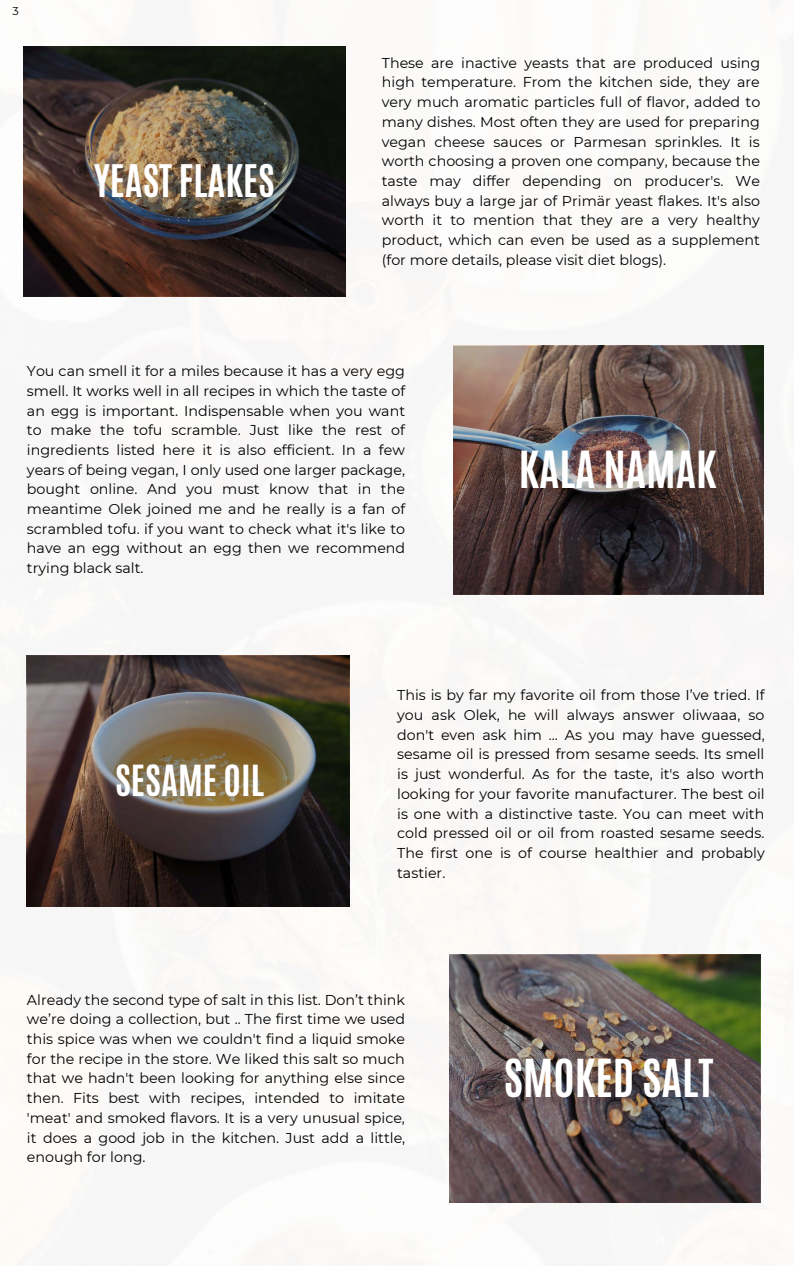
<style>
.page{position:relative;width:794px;height:1266px;background:#fff}
.page>*{position:absolute;margin:0;border:0;box-sizing:border-box;transform-origin:0 0}
.t1{font:700 43.65px "Antonio";color:#fff}
.t2{font:700 42.75px "Antonio";color:#fff}
.t3{font:700 37.5px "Antonio";color:#fff}
.t4{font:700 35.78px "Antonio";color:#fff}
.t5{font:14.25px/19.7px "Montserrat";color:#000;text-align:justify}
.t6{font:11.25px "Montserrat";color:#000}
</style>
<div class="page">
<img style="left:23px;top:46px;width:322px;height:250px">
<img style="left:453px;top:346px;width:310px;height:248px">
<img style="left:27px;top:655px;width:322px;height:251px">
<img style="left:449px;top:954px;width:310px;height:248px">
<p class="t6" style="left:13px;top:4px;width:8px">3</p>
<h3 class="t3" style="left:94px;top:154px;width:182px">YEAST FLAKES</h3>
<p class="t5" style="left:381px;top:53px;width:380px">These are inactive yeasts that are produced using high temperature. From the kitchen side, they are very much aromatic particles full of flavor, added to many dishes. Most often they are used for preparing vegan cheese sauces or Parmesan sprinkles. It is worth choosing a proven one company, because the taste may differ depending on producer's. We always buy a large jar of Primär yeast flakes. It's also worth it to mention that they are a very healthy product, which can even be used as a supplement (for more details, please visit diet blogs).</p>
<p class="t5" style="left:27px;top:361px;width:379px">You can smell it for a miles because it has a very egg smell. It works well in all recipes in which the taste of an egg is important. Indispensable when you want to make the tofu scramble. Just like the rest of ingredients listed here it is also efficient. In a few years of being vegan, I only used one larger package, bought online. And you must know that in the meantime Olek joined me and he really is a fan of scrambled tofu. if you want to check what it's like to have an egg without an egg then we recommend trying black salt.</p>
<h2 class="t2" style="left:518px;top:439px;width:199px">KALA NAMAK</h2>
<h3 class="t4" style="left:115px;top:754px;width:150px">SESAME OIL</h3>
<p class="t5" style="left:397px;top:685px;width:369px">This is by far my favorite oil from those I’ve tried. If you ask Olek, he will always answer oliwaaa, so don't even ask him ... As you may have guessed, sesame oil is pressed from sesame seeds. Its smell is just wonderful. As for the taste, it's also worth looking for your favorite manufacturer. The best oil is one with a distinctive taste. You can meet with cold pressed oil or oil from roasted sesame seeds.<br>The first one is of course healthier and probably tastier.</p>
<p class="t5" style="left:27px;top:989px;width:379px">Already the second type of salt in this list. Don’t think we’re doing a collection, but .. The first time we used this spice was when we couldn't find a liquid smoke for the recipe in the store. We liked this salt so much that we hadn't been looking for anything else since then. Fits best with recipes, intended to imitate 'meat' and smoked flavors. It is a very unusual spice, it does a good job in the kitchen. Just add a little, enough for long.</p>
<h1 class="t1" style="left:503px;top:1047px;width:211px">SMOKED SALT</h1>
</div>
